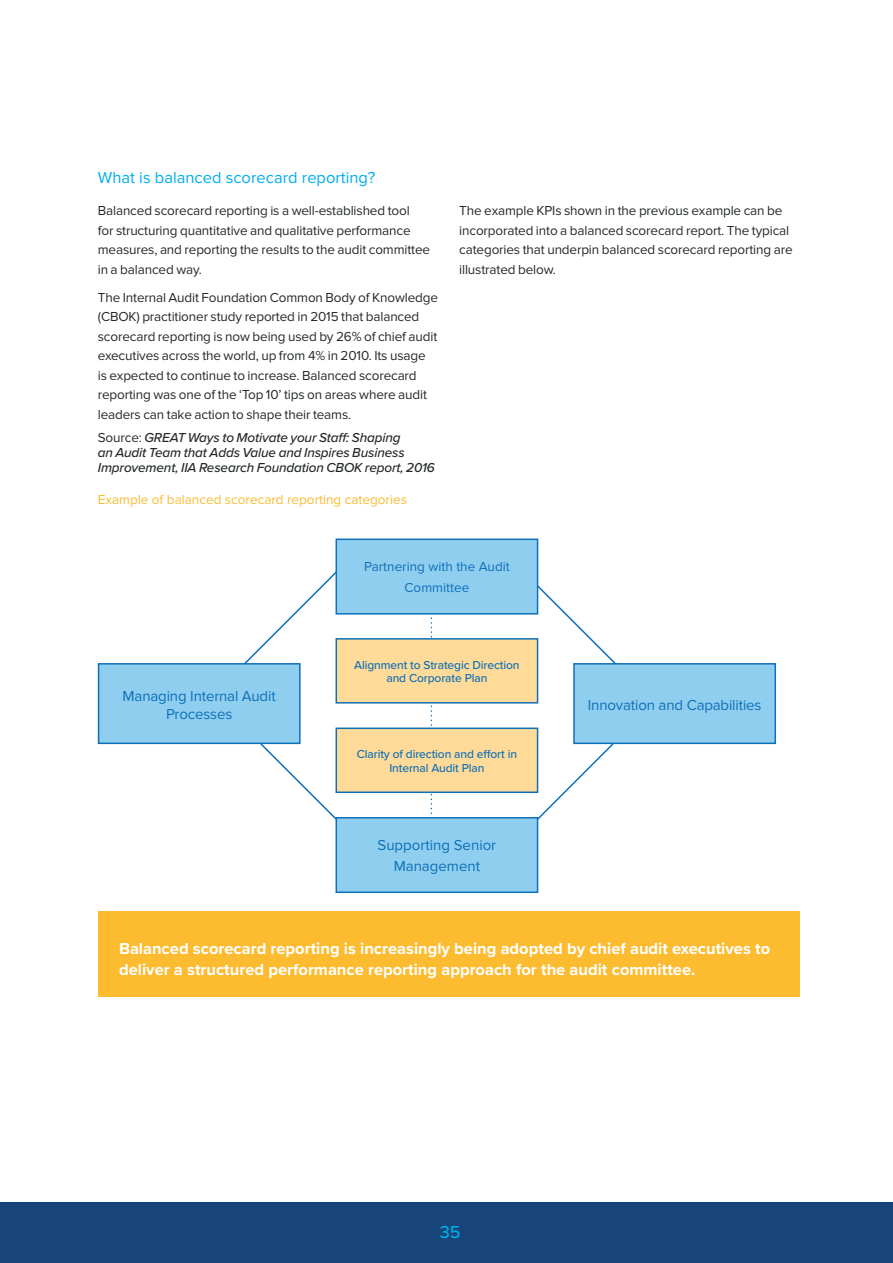
<style>
.page{position:relative;width:893px;height:1263px;background:#fff}
.page>*{position:absolute;margin:0;border:0;box-sizing:border-box;transform-origin:0 0}
.t1{font:500 18px "Proxima Nova";color:#00abe6}
.t2{font:700 16.5px/21px "Proxima Nova";color:#fff}
.t3{font:16.5px "Proxima Nova";color:#00aeef}
.t4{font:15px/18px "Proxima Nova";letter-spacing:-.01em;color:#0e70b8;text-align:center}
.t5{font:13.5px/19.5px "Proxima Nova";letter-spacing:-.01em;color:#24282a}
.t6{font:italic 500 13.5px/15px "Proxima Nova";letter-spacing:-.01em;color:#24282a}
.t7{font:13.5px "Proxima Nova";color:#fdbb30}
.t8{font:13.5px/21px "Proxima Nova";color:#0e70b8;text-align:center}
.t9{font:500 12px/13.5px "Proxima Nova";letter-spacing:-.01em;color:#0e70b8;text-align:center}
.s1{font-weight:400;font-style:normal}
</style>
<div class="page">
<div style="left:0;top:1202px;width:893px;height:61px;background:#17457a"></div>
<svg style="left:431px;top:614px;width:1px;height:200px"></svg>
<div style="left:98px;top:911px;width:701px;height:85px;background:#fdbb30"></div>
<svg style="left:521px;top:569px;width:134px;height:260px"></svg>
<svg style="left:212px;top:569px;width:134px;height:260px"></svg>
<div style="left:99px;top:664px;width:201px;height:79px;background:#90cef0"></div>
<div style="left:98px;top:663px;width:203px;height:81px;border:2px solid #0e70b8"></div>
<div style="left:574px;top:664px;width:201px;height:79px;background:#90cef0"></div>
<div style="left:573px;top:663px;width:203px;height:81px;border:2px solid #0e70b8"></div>
<div style="left:336px;top:639px;width:202px;height:64px;background:#ffda98"></div>
<div style="left:336px;top:638px;width:202px;height:65px;border:2px solid #0e70b8"></div>
<div style="left:336px;top:728px;width:202px;height:64px;background:#ffda98"></div>
<div style="left:336px;top:727px;width:202px;height:66px;border:2px solid #0e70b8"></div>
<div style="left:336px;top:539px;width:202px;height:75px;background:#90cef0"></div>
<div style="left:336px;top:538px;width:202px;height:76px;border:2px solid #0e70b8"></div>
<div style="left:336px;top:818px;width:202px;height:74px;background:#90cef0"></div>
<div style="left:336px;top:817px;width:202px;height:76px;border:2px solid #0e70b8"></div>
<p class="t3" style="left:98px;top:168px;width:279px">What is balanced scorecard reporting?</p>
<p class="t5" style="left:98px;top:201px;width:334px">Balanced scorecard reporting is a well-established tool<br>for structuring quantitative and qualitative performance measures, and reporting the results to the audit committee in a balanced way.</p>
<p class="t5" style="left:98px;top:288px;width:342px">The Internal Audit Foundation Common Body of Knowledge (CBOK) practitioner study reported in 2015 that balanced scorecard reporting is now being used by 26% of chief audit executives across the world, up from 4% in 2010. Its usage is expected to continue to increase. Balanced scorecard reporting was one of the ‘Top 10’ tips on areas where audit leaders can take action to shape their teams.</p>
<p class="t6" style="left:98px;top:430px;width:339px"><span class="s1">Source:</span> GREAT Ways to Motivate your Staff: Shaping<br>an Audit Team that Adds Value and Inspires Business<br>Improvement, IIA Research Foundation CBOK report, 2016</p>
<p class="t7" style="left:98px;top:491px;width:311px">Example of balanced scorecard reporting categories</p>
<p class="t5" style="left:459px;top:201px;width:335px">The example KPIs shown in the previous example can be incorporated into a balanced scorecard report. The typical categories that underpin balanced scorecard reporting are illustrated below.</p>
<p class="t8" style="left:364px;top:557px;width:147px">Partnering with the Audit<br>Committee</p>
<p class="t9" style="left:354px;top:658px;width:167px">Alignment to Strategic Direction and Corporate Plan</p>
<p class="t4" style="left:123px;top:687px;width:155px">Managing Internal Audit<br>Processes</p>
<p class="t4" style="left:588px;top:696px;width:175px">Innovation and Capabilities</p>
<p class="t9" style="left:357px;top:747px;width:162px">Clarity of direction and effort in<br>Internal Audit Plan</p>
<p class="t4" style="left:378px;top:835px;width:120px;line-height:21px">Supporting Senior<br>Management</p>
<p class="t2" style="left:119px;top:938px;width:653px">Balanced scorecard reporting is increasingly being adopted by chief audit executives to deliver a structured performance reporting approach for the audit committee.</p>
<h1 class="t1" style="left:440px;top:1219px;width:22px">35</h1>
</div>
